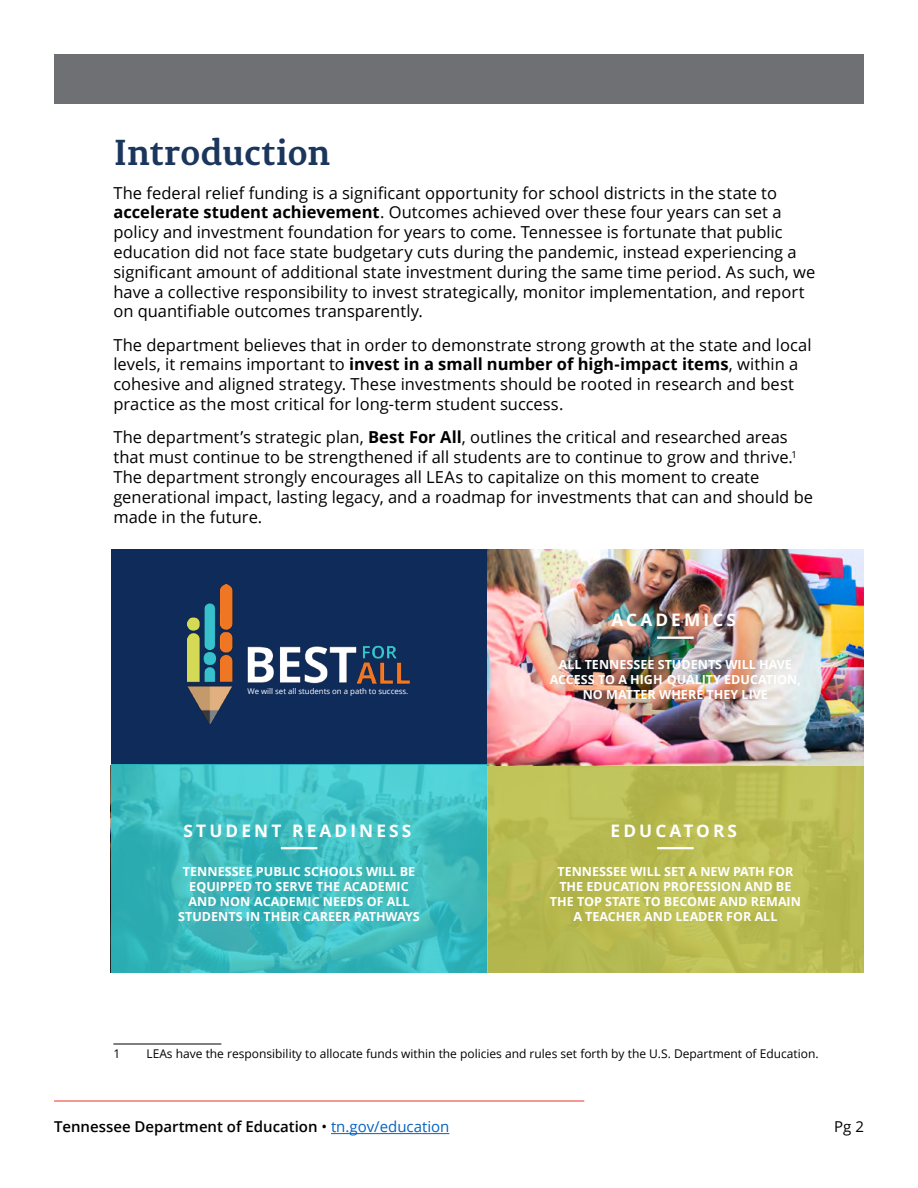
<style>
.page{position:relative;width:918px;height:1188px;background:#fff}
.page>*{position:absolute;margin:0;border:0;box-sizing:border-box;transform-origin:0 0}
.t1{font:700 36px "Permian Slab Serif Typeface";letter-spacing:-.015em;color:#1b365d}
.t2{font:700 17.25px "Open Sans";letter-spacing:.18em;color:#fff}
.t3{font:16.5px/19.8px "Open Sans";color:#000}
.t4{font:600 15px "Open Sans";color:#000}
.t5{font:15px "Open Sans";color:#000}
.t6{font:700 12.6px/15.1px "Open Sans";color:#fff;text-align:center}
.t7{font:12px "Open Sans";color:#000}
.t8{font:7.8px "Open Sans";color:#fff}
.s1{font-weight:700}
.s2{font-weight:400}
.s3{font-weight:400;color:#0563c1}
</style>
<div class="page">
<hr style="left:331px;top:1133px;width:118px;height:1px;background:#0563c1">
<hr style="left:54px;top:1101px;width:530px;height:1px;background:#ee3524">
<div style="left:111px;top:549px;width:376px;height:217px;background:#0e2b5a"></div>
<div style="left:111px;top:765px;width:376px;height:208px;background:#2dccd3;opacity:.82"></div>
<div style="left:487px;top:765px;width:377px;height:208px;background:#b9bb52"></div>
<div style="left:54px;top:54px;width:810px;height:50px;background:#6e7073"></div>
<hr style="left:657px;top:847px;width:37px;height:2px;background:#fff">
<hr style="left:281px;top:847px;width:36px;height:2px;background:#fff">
<hr style="left:113px;top:1044px;width:108px;height:1px;background:#000">
<img style="left:487px;top:549px;width:377px;height:216px">
<img style="left:187px;top:584px;width:224px;height:139px">
<hr style="left:657px;top:637px;width:37px;height:2px;background:#fff">
<h1 class="t1" style="left:113px;top:122px;width:219px">Introduction</h1>
<p class="t3" style="left:113px;top:182px;width:665px">The federal relief funding is a significant opportunity for school districts in the state to</p>
<p class="t3" style="left:113px;top:202px;width:685px"><span class="s1">accelerate student achievement</span>. Outcomes achieved over these four years can set a policy and investment foundation for years to come. Tennessee is fortunate that public education did not face state budgetary cuts during the pandemic, instead experiencing a</p>
<p class="t3" style="left:113px;top:261px;width:704px">significant amount of additional state investment during the same time period. As such, we</p>
<p class="t3" style="left:113px;top:281px;width:693px">have a collective responsibility to invest strategically, monitor implementation, and report</p>
<p class="t3" style="left:113px;top:301px;width:311px">on quantifiable outcomes transparently.</p>
<p class="t3" style="left:113px;top:334px;width:700px">The department believes that in order to demonstrate strong growth at the state and local levels, it remains important to <span class="s1">invest in a small number of high-impact items</span>, within a cohesive and aligned strategy. These investments should be rooted in research and best practice as the most critical for long-term student success.</p>
<p class="t3" style="left:113px;top:427px;width:701px">The department’s strategic plan, <span class="s1">Best For All</span>, outlines the critical and researched areas that must continue to be strengthened if all students are to continue to grow and thrive.<sup>1<br></sup>The department strongly encourages all LEAs to capitalize on this moment to create generational impact, lasting legacy, and a roadmap for investments that can and should be made in the future.</p>
<p class="t8" style="left:247px;top:685px;width:162px">We will set all students on a path to success.</p>
<h4 class="t2" style="left:184px;top:818px;width:229px">STUDENT READINESS</h4>
<p class="t6" style="left:178px;top:863px;width:243px">TENNESSEE PUBLIC SCHOOLS WILL BE<br>EQUIPPED TO SERVE THE ACADEMIC<br>AND NON ACADEMIC NEEDS OF ALL<br>STUDENTS IN THEIR CAREER PATHWAYS</p>
<p class="t2" style="left:612px;top:607px;width:126px">ACADEMICS</p>
<p class="t6" style="left:550px;top:657px;width:253px">ALL TENNESSEE STUDENTS WILL HAVE<br>ACCESS TO A HIGH QUALITY EDUCATION,<br>NO MATTER WHERE THEY LIVE</p>
<h4 class="t2" style="left:611px;top:818px;width:128px">EDUCATORS</h4>
<p class="t6" style="left:550px;top:863px;width:253px">TENNESSEE WILL SET A NEW PATH FOR<br>THE EDUCATION PROFESSION AND BE<br>THE TOP STATE TO BECOME AND REMAIN<br>A TEACHER AND LEADER FOR ALL</p>
<p class="t7" style="left:113px;top:1046px;width:8px">1</p>
<p class="t7" style="left:146px;top:1046px;width:674px">LEAs have the responsibility to allocate funds within the policies and rules set forth by the U.S. Department of Education.</p>
<p class="t4" style="left:54px;top:1117px;width:397px">Tennessee Department of Education <span class="s2">•</span> <span class="s3">tn.gov/education</span></p>
<p class="t5" style="left:834px;top:1117px;width:31px">Pg 2</p>
</div>
